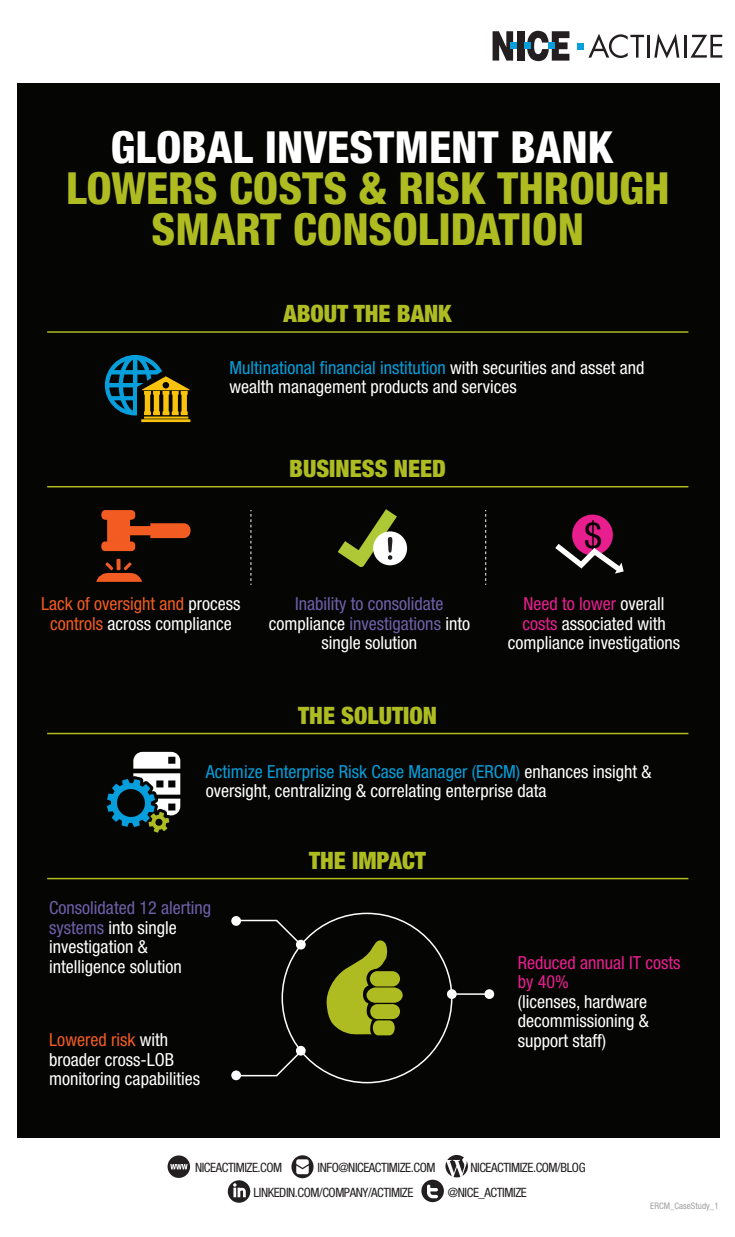
<style>
.page{position:relative;width:735px;height:1237px;background:#fff}
.page>*{position:absolute;margin:0;border:0;box-sizing:border-box;transform-origin:0 0}
.t1{font:800 condensed 44.4px/41px "Helvetica Neue";color:#aebc21;text-align:center}
.t2{font:800 condensed 44.4px "Helvetica Neue";color:#fff}
.t3{font:condensed 36.15px "Helvetica Neue LT Pro";color:#050504}
.t4{font:900 condensed 24px "Helvetica Neue";color:#aebc21}
.t5{font:condensed 18px/19.5px "Helvetica Neue LT Pro";color:#fff}
.t6{font:condensed 18px/19.5px "Helvetica Neue LT Pro";color:#f25b21;text-align:center}
.t7{font:condensed 18px/19.5px "Helvetica Neue LT Pro";color:#6e5fa9;text-align:center}
.t8{font:condensed 18px/19.5px "Helvetica Neue LT Pro";color:#e81e8f}
.t9{font:condensed 12.9px "Helvetica Neue LT Pro";letter-spacing:-.035em;color:#231f20}
.t10{font:condensed 9px "Helvetica Neue LT Pro";color:#a1a0a0}
.s1{color:#069edb}
.s2{color:#fff}
.s3{color:#e81e8f}
.s4{color:#6e5fa9}
</style>
<div class="page">
<div style="left:17px;top:83px;width:702px;height:1054px;background:#050504"></div>
<hr style="left:47px;top:331px;width:641px;height:2px;background:#aebc21">
<hr style="left:47px;top:486px;width:641px;height:1px;background:#aebc21">
<hr style="left:47px;top:733px;width:641px;height:1px;background:#aebc21">
<hr style="left:47px;top:878px;width:641px;height:1px;background:#aebc21">
<svg style="left:250px;top:510px;width:1px;height:75px"></svg>
<svg style="left:485px;top:510px;width:1px;height:75px"></svg>
<svg style="left:296px;top:940px;width:9px;height:10px"></svg>
<div style="left:231px;top:916px;width:10px;height:10px;background:#fff;border-radius:50%"></div>
<div style="left:231px;top:1070px;width:10px;height:10px;background:#fff;border-radius:50%"></div>
<svg style="left:446px;top:989px;width:10px;height:10px"></svg>
<div style="left:484px;top:989px;width:10px;height:10px;background:#fff;border-radius:50%"></div>
<div style="left:296px;top:1046px;width:9px;height:10px;background:#fff;border-radius:50%"></div>
<svg style="left:235px;top:919px;width:68px;height:28px"></svg>
<svg style="left:235px;top:1049px;width:68px;height:28px"></svg>
<hr style="left:451px;top:993px;width:36px;height:2px;background:#fff">
<svg style="left:326px;top:940px;width:76px;height:95px"></svg>
<svg style="left:96px;top:559px;width:46px;height:23px"></svg>
<svg style="left:101px;top:510px;width:89px;height:41px"></svg>
<svg style="left:107px;top:752px;width:73px;height:81px"></svg>
<hr style="left:144px;top:417px;width:44px;height:2px;background:#f9c20d">
<hr style="left:141px;top:419px;width:49px;height:3px;background:#f9c20d">
<svg style="left:105px;top:355px;width:85px;height:60px"></svg>
<div style="left:373px;top:531px;width:34px;height:34px;background:#fff;border-radius:50%"></div>
<svg style="left:337px;top:509px;width:59px;height:58px"></svg>
<div style="left:571px;top:515px;width:41px;height:40px;background:#e81e8f;border-radius:50%"></div>
<svg style="left:555px;top:544px;width:68px;height:30px"></svg>
<div style="left:517px;top:31px;width:7px;height:30px;background:#231f20"></div>
<svg style="left:492px;top:31px;width:20px;height:30px"></svg>
<svg style="left:524px;top:31px;width:45px;height:30px"></svg>
<div style="left:510px;top:43px;width:7px;height:6px;background:#069edb"></div>
<div style="left:576px;top:43px;width:7px;height:6px;background:#069edb"></div>
<svg style="left:588px;top:34px;width:55px;height:24px"></svg>
<hr style="left:647px;top:35px;width:2px;height:23px;background:#231f20">
<svg style="left:654px;top:33px;width:25px;height:26px"></svg>
<hr style="left:683px;top:35px;width:3px;height:23px;background:#231f20">
<svg style="left:690px;top:35px;width:31px;height:23px"></svg>
<svg style="left:167px;top:1155px;width:23px;height:23px"></svg>
<svg style="left:291px;top:1155px;width:22px;height:23px"></svg>
<svg style="left:227px;top:1180px;width:23px;height:23px"></svg>
<svg style="left:421px;top:1155px;width:46px;height:47px"></svg>
<h1 class="t2" style="left:111px;top:120px;width:503px">GLOBAL INVESTMENT BANK</h1>
<h1 class="t1" style="left:66px;top:167px;width:604px">LOWERS COSTS &amp; RISK THROUGH<br>SMART CONSOLIDATION</h1>
<h3 class="t4" style="left:283px;top:299px;width:170px">ABOUT THE BANK</h3>
<p class="t5" style="left:229px;top:357px;width:416px"><span class="s1">Multinational financial institution</span> with securities and asset and wealth management products and services</p>
<h3 class="t4" style="left:289px;top:454px;width:158px">BUSINESS NEED</h3>
<h2 class="t3" style="left:584px;top:514px;width:19px">$</h2>
<p class="t6" style="left:41px;top:594px;width:201px">Lack of oversight and <span class="s2">process </span>controls <span class="s2">across compliance</span></p>
<p class="t7" style="left:268px;top:594px;width:203px">Inability to consolidate <span class="s2">compliance</span> investigations <span class="s2">into single solution</span></p>
<p class="t5" style="left:507px;top:594px;width:174px;text-align:center"><span class="s3">Need to lower</span> overall <span class="s3">costs</span> associated with compliance investigations</p>
<h3 class="t4" style="left:298px;top:701px;width:140px">THE SOLUTION</h3>
<p class="t5" style="left:206px;top:762px;width:447px"><span class="s1">Actimize Enterprise Risk Case Manager (ERCM)</span> enhances insight &amp; oversight, centralizing &amp; correlating enterprise data</p>
<p class="t5" style="left:49px;top:898px;width:163px"><span class="s4">Consolidated 12 alerting systems</span> into single investigation &amp; intelligence solution</p>
<h3 class="t4" style="left:309px;top:846px;width:118px">THE IMPACT</h3>
<p class="t8" style="left:517px;top:953px;width:164px">Reduced annual IT costs by 40%</p>
<p class="t5" style="left:517px;top:992px;width:132px">(licenses, hardware decommissioning &amp;</p>
<p class="t6" style="left:49px;top:1030px;width:120px">Lowered risk <span class="s2">with</span></p>
<p class="t5" style="left:517px;top:1031px;width:90px">support staff)</p>
<p class="t5" style="left:49px;top:1050px;width:152px">broader cross-LOB monitoring capabilities</p>
<p class="t9" style="left:195px;top:1160px;width:89px">NICEACTIMIZE.COM</p>
<p class="t9" style="left:317px;top:1160px;width:119px">INFO@NICEACTIMIZE.COM</p>
<p class="t9" style="left:470px;top:1160px;width:116px">NICEACTIMIZE.COM/BLOG</p>
<p class="t9" style="left:253px;top:1185px;width:161px">LINKEDIN.COM/COMPANY/ACTIMIZE</p>
<p class="t9" style="left:447px;top:1185px;width:80px">@NICE_ACTIMIZE</p>
<p class="t10" style="left:649px;top:1201px;width:70px">ERCM_CaseStudy_1</p>
</div>
